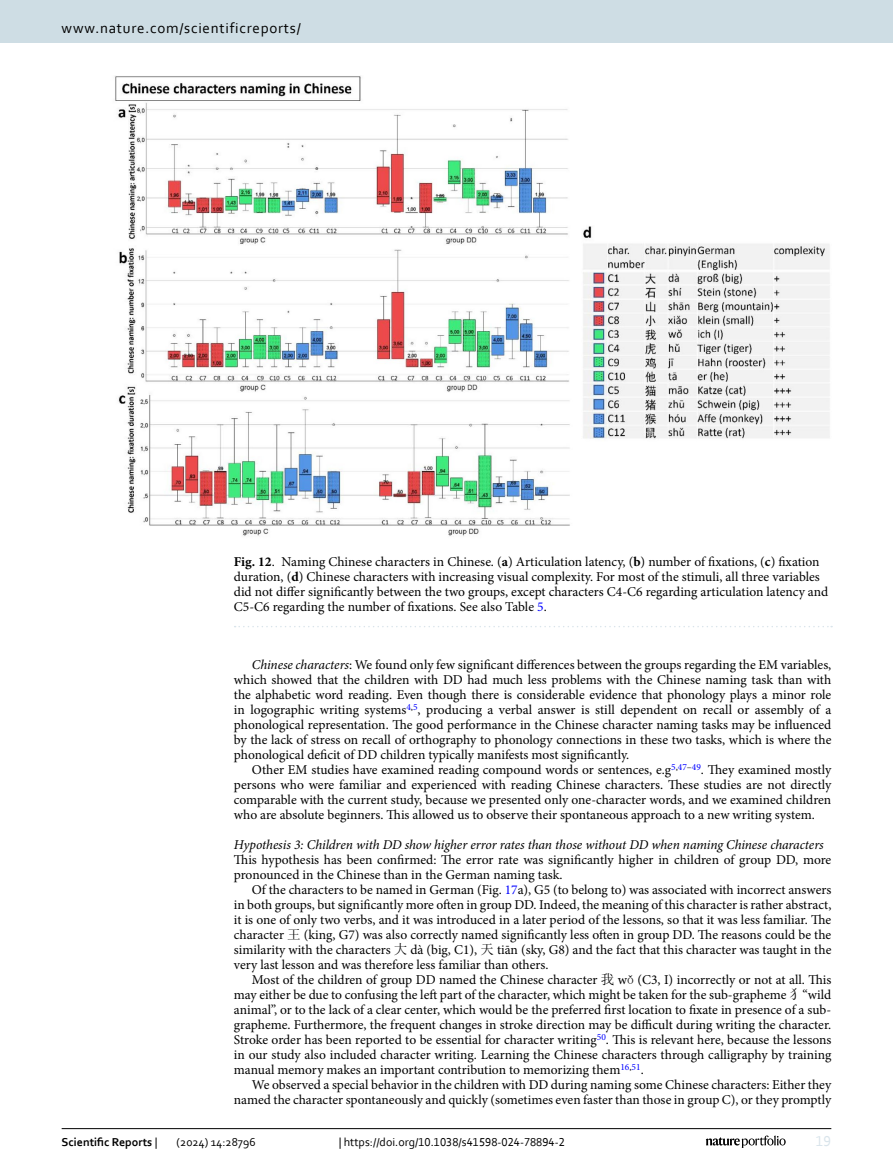
<style>
.page{position:relative;width:893px;height:1174px;background:#fff}
.page>*{position:absolute;margin:0;border:0;box-sizing:border-box;transform-origin:0 0}
.t1{font:15px "Corbel";letter-spacing:.05em;color:#000}
.t2{font:15px "Corbel";color:#d9e4eb}
.Body_Text_Indent{font:13.5px/15px "Minion Pro";color:#000;text-align:justify}
.Figure_Caption{font:13.5px/15px "Minion Pro";color:#000}
.Body_Text{font:13.5px/15px "Minion Pro";color:#000}
.Head_3{font:italic 13.5px "Minion Pro";letter-spacing:-.01em;color:#000}
.t3{font:12px "Corbel";color:#000}
.t4{font:700 12px "Corbel";color:#000}
.s1{font-weight:700}
.s2{color:#00f}
.s3{font-style:italic}
.s4{font-family:"Sim Sun"}
.s5{font-weight:400}
</style>
<div class="page">
<img style="left:114px;top:76px;width:716px;height:460px">
<svg style="left:235px;top:626px;width:597px;height:1px"></svg>
<hr style="left:62px;top:1128px;width:769px;height:1px;background:#000">
<svg style="left:706px;top:1135px;width:80px;height:12px"></svg>
<div style="left:0;top:0;width:893px;height:43px;background:#cedde4"></div>
<p class="t1" style="left:62px;top:18px;width:241px">www.nature.com/scientificreports/</p>
<p class="Figure_Caption" style="left:234px;top:554px;width:596px"><span class="s1">Fig. 12</span>. Naming Chinese characters in Chinese. (<span class="s1">a</span>) Articulation latency, (<span class="s1">b</span>) number of fixations, (<span class="s1">c</span>) fixation duration, (<span class="s1">d</span>) Chinese characters with increasing visual complexity. For most of the stimuli, all three variables did not differ significantly between the two groups, except characters C4-C6 regarding articulation latency and C5-C6 regarding the number of fixations. See also Table <span class="s2">5</span>.</p>
<p class="Body_Text_Indent" style="left:234px;top:657px;width:599px;text-indent:18px"><span class="s3">Chinese characters</span>: We found only few significant differences between the groups regarding the EM variables, which showed that the children with DD had much less problems with the Chinese naming task than with the alphabetic word reading. Even though there is considerable evidence that phonology plays a minor role in logographic writing systems<sup>4</sup><sup>,</sup><sup>5</sup>, producing a verbal answer is still dependent on recall or assembly of a phonological representation. The good performance in the Chinese character naming tasks may be influenced by the lack of stress on recall of orthography to phonology connections in these two tasks, which is where the phonological deficit of DD children typically manifests most significantly.</p>
<p class="Body_Text_Indent" style="left:234px;top:762px;width:599px;text-indent:18px">Other EM studies have examined reading compound words or sentences, e.g<sup>5</sup><sup>,</sup><sup>47</sup><sup>–</sup><sup>49</sup>. They examined mostly persons who were familiar and experienced with reading Chinese characters. These studies are not directly comparable with the current study, because we presented only one-character words, and we examined children who are absolute beginners. This allowed us to observe their spontaneous approach to a new writing system.</p>
<p class="Head_3" style="left:234px;top:835px;width:591px">Hypothesis 3: Children with DD show higher error rates than those without DD when naming Chinese characters</p>
<p class="Body_Text" style="left:234px;top:852px;width:599px">This hypothesis has been confirmed: The error rate was significantly higher in children of group DD, more pronounced in the Chinese than in the German naming task.</p>
<p class="Body_Text_Indent" style="left:234px;top:882px;width:599px;text-indent:18px">Of the characters to be named in German (Fig. <span class="s2">17</span>a), G5 (to belong to) was associated with incorrect answers in both groups, but significantly more often in group DD. Indeed, the meaning of this character is rather abstract, it is one of only two verbs, and it was introduced in a later period of the lessons, so that it was less familiar. The character <span class="s4">王</span> (king, G7) was also correctly named significantly less often in group DD. The reasons could be the similarity with the characters <span class="s4">大</span> dà (big, C1), <span class="s4">天</span> tiān (sky, G8) and the fact that this character was taught in the very last lesson and was therefore less familiar than others.</p>
<p class="Body_Text_Indent" style="left:234px;top:972px;width:599px;text-indent:18px">Most of the children of group DD named the Chinese character <span class="s4">我</span> w<span class="s4">ǒ</span> (C3, I) incorrectly or not at all. This may either be due to confusing the left part of the character, which might be taken for the sub-grapheme <span class="s4">犭</span>“wild animal”, or to the lack of a clear center, which would be the preferred first location to fixate in presence of a sub&shy;grapheme. Furthermore, the frequent changes in stroke direction may be difficult during writing the character.<br>Stroke order has been reported to be essential for character writing<sup>50</sup>. This is relevant here, because the lessons in our study also included character writing. Learning the Chinese characters through calligraphy by training manual memory makes an important contribution to memorizing them<sup>16</sup><sup>,</sup><sup>51</sup>.</p>
<p class="Body_Text_Indent" style="left:234px;top:1077px;width:599px;text-align:right">We observed a special behavior in the children with DD during naming some Chinese characters: Either they named the character spontaneously and quickly (sometimes even faster than those in group C), or they promptly</p>
<p class="t4" style="left:62px;top:1134px;width:97px">Scientific Reports <span class="s5">|</span></p>
<p class="t3" style="left:177px;top:1134px;width:81px">(2024) 14:28796</p>
<p class="t3" style="left:339px;top:1134px;width:228px">| https://doi.org/10.1038/s41598-024-78894-2</p>
<p class="t2" style="left:816px;top:1132px;width:17px">19</p>
</div>
